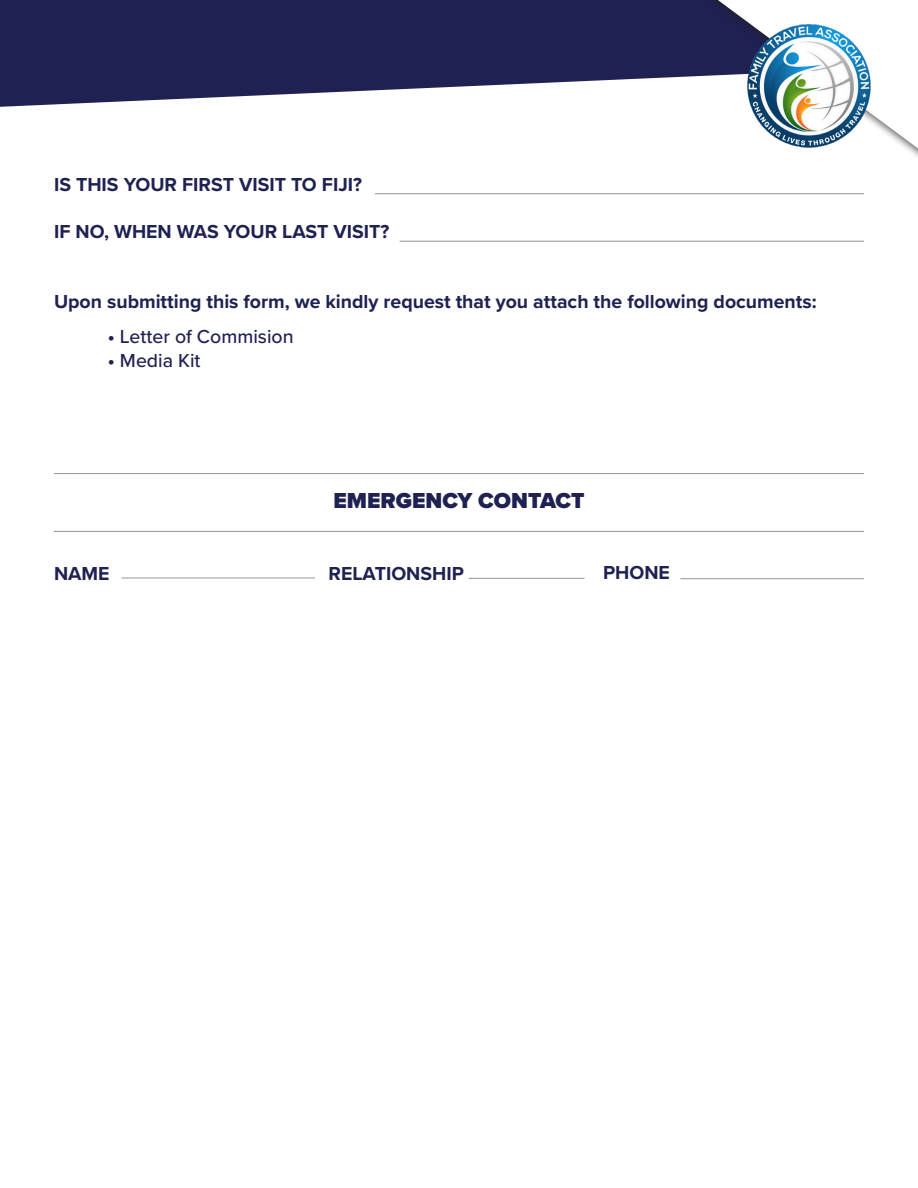
<style>
.page{position:relative;width:918px;height:1188px;background:#fff}
.page>*{position:absolute;margin:0;border:0;box-sizing:border-box;transform-origin:0 0}
.t1{font:900 22.5px "Proxima Nova";color:#1f2152}
.t2{font:700 19.5px "Proxima Nova";color:#1f2152}
.t3{font:500 19.5px "Proxima Nova";color:#1f2152}
.s1{font-weight:700}
</style>
<div class="page">
<hr style="left:54px;top:531px;width:810px;height:1px;background:#939598">
<hr style="left:54px;top:473px;width:810px;height:1px;background:#939598">
<svg style="left:0;top:0;width:685px;height:107px;background:#3e406a"></svg>
<div style="left:685px;top:0;width:233px;height:186px;background:#231f20;opacity:.75"></div>
<svg style="left:718px;top:0;width:200px;height:148px"></svg>
<img style="left:746px;top:23px;width:125px;height:126px;border-radius:63px">
<hr style="left:122px;top:578px;width:193px;height:1px;background:#939598">
<hr style="left:469px;top:578px;width:116px;height:1px;background:#939598">
<hr style="left:680px;top:578px;width:184px;height:1px;background:#939598">
<hr style="left:375px;top:193px;width:489px;height:1px;background:#939598">
<hr style="left:400px;top:241px;width:464px;height:1px;background:#939598">
<p class="t2" style="left:54px;top:170px;width:310px">IS THIS YOUR FIRST VISIT TO FIJI?</p>
<p class="t2" style="left:54px;top:216px;width:337px">IF NO, WHEN WAS YOUR LAST VISIT?</p>
<p class="t2" style="left:54px;top:287px;width:764px">Upon submitting this form, we kindly request that you attach the following documents:</p>
<p class="t3" style="left:108px;top:322px;width:187px"><span class="s1">•</span> Letter of Commision</p>
<p class="t3" style="left:108px;top:345px;width:94px"><span class="s1">•</span> Media Kit</p>
<p class="t1" style="left:334px;top:484px;width:252px">EMERGENCY CONTACT</p>
<p class="t2" style="left:54px;top:559px;width:57px">NAME</p>
<p class="t2" style="left:329px;top:559px;width:137px">RELATIONSHIP</p>
<p class="t2" style="left:603px;top:558px;width:68px">PHONE</p>
</div>
